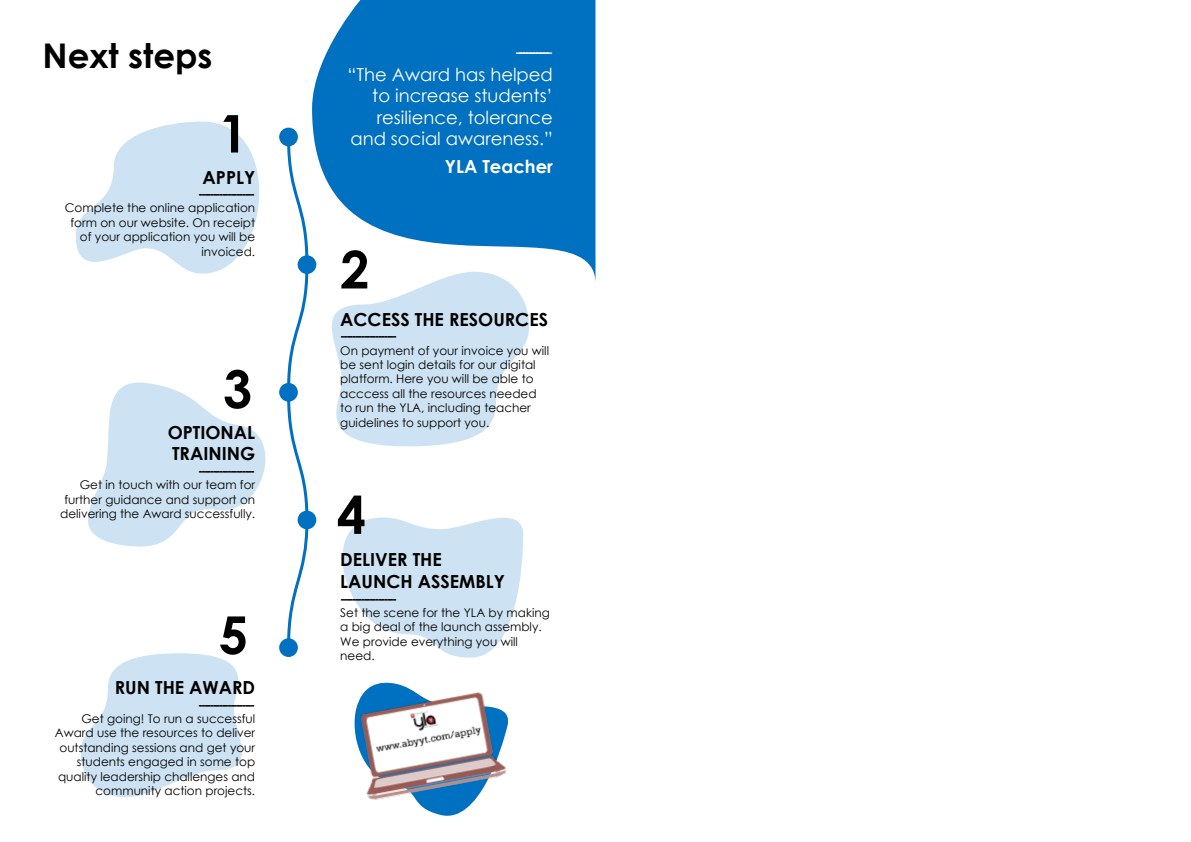
<style>
.page{position:relative;width:1191px;height:842px;background:#fff}
.page>*{position:absolute;margin:0;border:0;box-sizing:border-box;transform-origin:0 0}
.t1{font:700 52px "Century Gothic";color:#000}
.t2{font:700 34px "Century Gothic";color:#000}
.t3{font:22px "Century Gothic";color:#fff}
.t4{font:18px/21.6px "Century Gothic";color:#fff;text-align:right}
.t5{font:700 18px/21.6px "Century Gothic";color:#000}
.t6{font:700 18px "Century Gothic";color:#fff}
.t7{font:12px/14.4px "Century Gothic";color:#000;text-align:right}
.t8{font:700 12px "Century Gothic";color:#000}
</style>
<div class="page">
<svg style="left:81px;top:653px;width:161px;height:144px"></svg>
<svg style="left:342px;top:517px;width:181px;height:141px"></svg>
<svg style="left:88px;top:382px;width:178px;height:165px"></svg>
<svg style="left:332px;top:328px;width:197px;height:118px"></svg>
<svg style="left:76px;top:122px;width:184px;height:152px"></svg>
<svg style="left:312px;top:0;width:283px;height:328px;fill:#0070c0"></svg>
<div style="left:279px;top:128px;width:19px;height:18px;background:#0070c0;border-radius:50%"></div>
<div style="left:297px;top:255px;width:19px;height:19px;background:#0070c0;border-radius:50%"></div>
<svg style="left:279px;top:383px;width:19px;height:19px"></svg>
<div style="left:297px;top:511px;width:19px;height:18px;background:#0070c0;border-radius:50%"></div>
<div style="left:279px;top:638px;width:19px;height:19px;background:#0070c0;border-radius:50%"></div>
<svg style="left:285px;top:134px;width:25px;height:517px"></svg>
<svg style="left:424px;top:808px;width:43px;height:8px"></svg>
<img style="left:354px;top:682px;width:154px;height:126px">
<h2 class="t2" style="left:43px;top:30px;width:171px">Next steps</h2>
<h1 class="t1" style="left:219px;top:94px;width:31px">1</h1>
<h3 class="t5" style="left:203px;top:165px;width:54px">APPLY</h3>
<p class="t8" style="left:198px;top:184px;width:58px">-------------------</p>
<p class="t7" style="left:65px;top:201px;width:192px">Complete the online application form on our website. On receipt of your application you will be invoiced.</p>
<h1 class="t1" style="left:223px;top:350px;width:31px">3</h1>
<h3 class="t5" style="left:168px;top:421px;width:89px">OPTIONAL<br>TRAINING</h3>
<p class="t8" style="left:198px;top:461px;width:58px">-------------------</p>
<p class="t7" style="left:60px;top:477px;width:196px">Get in touch with our team for further guidance and support on delivering the Award successfully.</p>
<h1 class="t1" style="left:219px;top:595px;width:31px">5</h1>
<h3 class="t5" style="left:115px;top:676px;width:142px">RUN THE AWARD</h3>
<p class="t8" style="left:198px;top:695px;width:58px">-------------------</p>
<p class="t7" style="left:55px;top:711px;width:202px">Get going! To run a successful<br>Award use the resources to deliver outstanding sessions and get your students engaged in some top quality leadership challenges and community action projects.</p>
<h3 class="t3" style="left:515px;top:36px;width:39px">----------</h3>
<h3 class="t4" style="left:347px;top:63px;width:207px">“The Award has helped to increase students’ resilience, tolerance and social awareness.”</h3>
<h3 class="t6" style="left:445px;top:153px;width:109px">YLA Teacher</h3>
<h1 class="t1" style="left:340px;top:230px;width:31px">2</h1>
<h3 class="t5" style="left:340px;top:308px;width:209px">ACCESS THE RESOURCES</h3>
<p class="t8" style="left:340px;top:327px;width:58px">-------------------</p>
<p class="t7" style="left:340px;top:343px;width:210px;text-align:left">On payment of your invoice you will be sent login details for our digital platform. Here you will be able to acccess all the resources needed to run the YLA, including teacher guidelines to support you.</p>
<h1 class="t1" style="left:337px;top:475px;width:31px">4</h1>
<h3 class="t5" style="left:340px;top:548px;width:166px">DELIVER THE<br>LAUNCH ASSEMBLY</h3>
<p class="t8" style="left:340px;top:589px;width:58px">-------------------</p>
<p class="t7" style="left:340px;top:605px;width:211px;text-align:left">Set the scene for the YLA by making a big deal of the launch assembly.<br>We provide everything you will need.</p>
</div>
